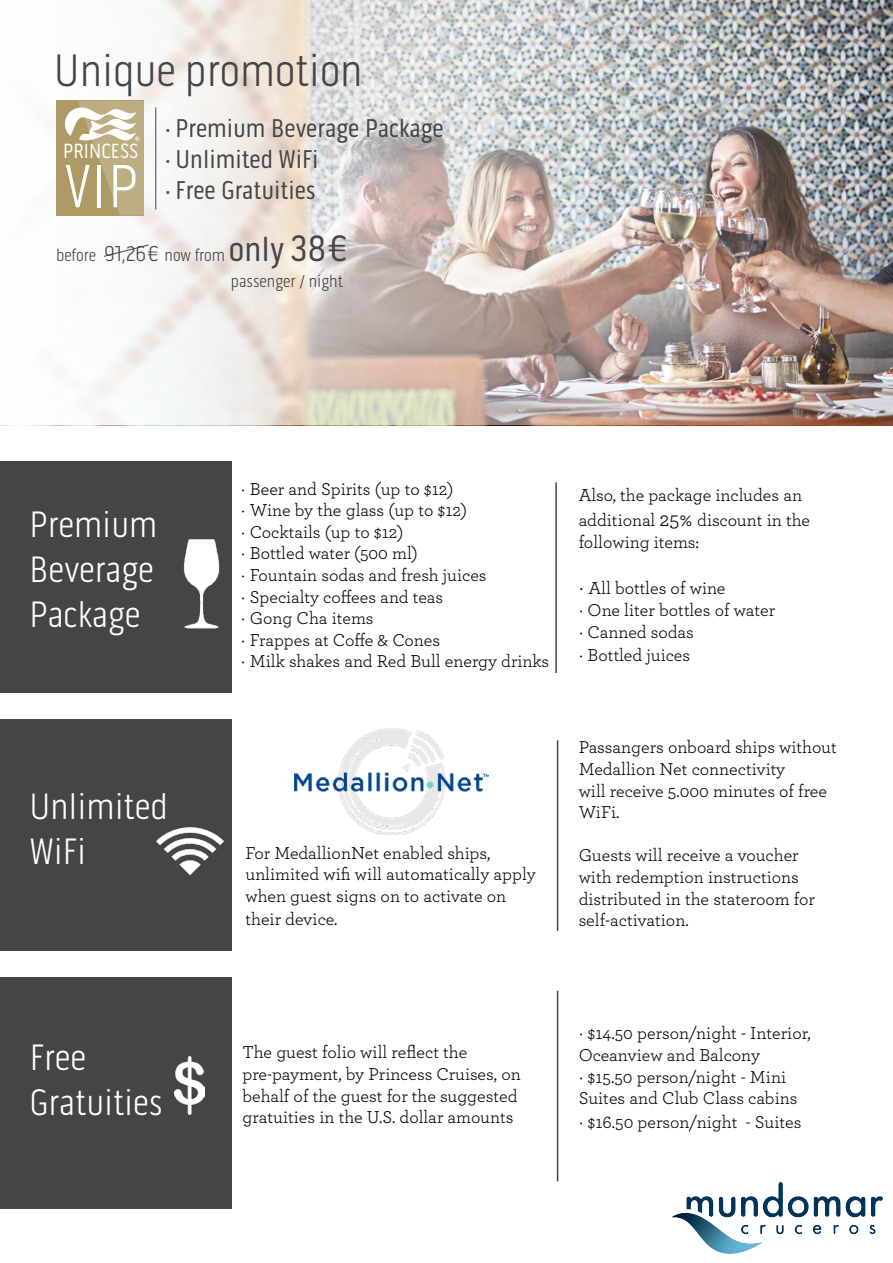
<style>
.page{position:relative;width:893px;height:1263px;background:#fff}
.page>*{position:absolute;margin:0;border:0;box-sizing:border-box;transform-origin:0 0}
.t1{font:300 62.25px "Pill Gothic 300 mg";color:#fff}
.t2{font:300 46.5px "Pill Gothic 300 mg";color:#464545}
.t3{font:300 37.5px/45px "Pill Gothic 300 mg";color:#fff}
.t4{font:26.25px/30.8px "Pill Gothic 300 mg";color:#464545}
.t5{font:21px "Pill Gothic 300 mg";color:#fff}
.t6{font:18px/21.6px "Archer";color:#000}
.t7{font:300 17.55px/26.4px "Pill Gothic 300 mg";color:#464545}
.s1{font-size:22.05px}
.s2{font-weight:400;font-size:35.25px}
.s3{font-weight:400;font-size:37.5px}
.s4{font-size:21px}
.s5{font-size:19.5px}
</style>
<div class="page">
<div style="left:0;top:461px;width:231px;height:232px;background:#464545"></div>
<div style="left:0;top:720px;width:231px;height:231px;background:#464545"></div>
<div style="left:0;top:977px;width:231px;height:232px;background:#464545"></div>
<img style="left:183px;top:535px;width:49px;height:96px">
<img style="left:156px;top:827px;width:68px;height:48px">
<img style="left:175px;top:1057px;width:29px;height:58px">
<hr style="left:555px;top:482px;width:2px;height:191px;background:#464545">
<hr style="left:557px;top:740px;width:1px;height:191px;background:#464545">
<img style="left:295px;top:728px;width:193px;height:106px">
<hr style="left:557px;top:991px;width:1px;height:190px;background:#464545">
<img style="left:52px;top:0;width:841px;height:425px">
<div style="left:57px;top:100px;width:87px;height:116px;background:#ad9a64"></div>
<hr style="left:155px;top:108px;width:1px;height:102px;background:#464545">
<svg style="left:103px;top:244px;width:46px;height:13px"></svg>
<svg style="left:65px;top:101px;width:79px;height:115px"></svg>
<img style="left:673px;top:1183px;width:209px;height:70px">
<h2 class="t2" style="left:54px;top:44px;width:310px">Unique promotion</h2>
<p class="t5" style="left:63px;top:139px;width:77px">PRINCESS</p>
<h1 class="t1" style="left:65px;top:150px;width:75px">VIP</h1>
<h3 class="t4" style="left:165px;top:113px;width:280px">· Premium Beverage Package · Unlimited WiFi<br>· Free Gratuities</h3>
<p class="t7" style="left:231px;top:241px;width:121px;text-indent:-175px">before <span class="s1">91,26€</span> now from <span class="s2">only</span> <span class="s3">38€ </span>passenger / night</p>
<h3 class="t3" style="left:30px;top:502px;width:129px;text-align:justify">Premium Beverage Package</h3>
<h3 class="t3" style="left:30px;top:784px;width:139px">Unlimited<br>WiFi</h3>
<h3 class="t3" style="left:30px;top:1035px;width:134px">Free<br>Gratuities</h3>
<p class="t6" style="left:241px;top:477px;width:310px">· Beer and Spirits (up to $12)<br>· Wine by the glass (up to $12)<br>· Cocktails (up to $12)<br>· Bottled water (500 ml)<br>· Fountain sodas and fresh juices<br>· Specialty coffees and teas<br>· Gong Cha items<br>· Frappes at Coffe &amp; Cones<br>· Milk shakes and Red Bull energy drinks</p>
<p class="t6" style="left:579px;top:481px;width:233px;line-height:25.2px">Also, the package includes an additional <span class="s4">25%</span> discount in the</p>
<p class="t6" style="left:579px;top:530px;width:122px">following items:</p>
<p class="t6" style="left:579px;top:577px;width:198px"><span class="s5">·</span> All bottles of wine<br>· One liter bottles of water · Canned sodas</p>
<p class="t6" style="left:579px;top:643px;width:113px">· Bottled juices</p>
<p class="t6" style="left:246px;top:841px;width:292px">For MedallionNet enabled ships, unlimited wifi will automatically apply when guest signs on to activate on</p>
<p class="t6" style="left:246px;top:907px;width:93px">their device.</p>
<p class="t6" style="left:242px;top:1041px;width:280px">The guest folio will reflect the pre-payment, by Princess Cruises, on behalf of the guest for the suggested gratuities in the U.S. dollar amounts</p>
<p class="t6" style="left:579px;top:736px;width:260px">Passangers onboard ships without<br>Medallion Net connectivity<br>will receive 5.000 minutes of free<br>WiFi.</p>
<p class="t6" style="left:579px;top:844px;width:238px">Guests will receive a voucher with redemption instructions distributed in the stateroom for self-activation.</p>
<p class="t6" style="left:579px;top:1022px;width:234px">· $14.50 person/night - Interior,<br>Oceanview and Balcony<br>· $15.50 person/night - Mini<br>Suites and Club Class cabins</p>
<p class="t6" style="left:579px;top:1110px;width:224px">· $16.50 person/night - Suites</p>
</div>
